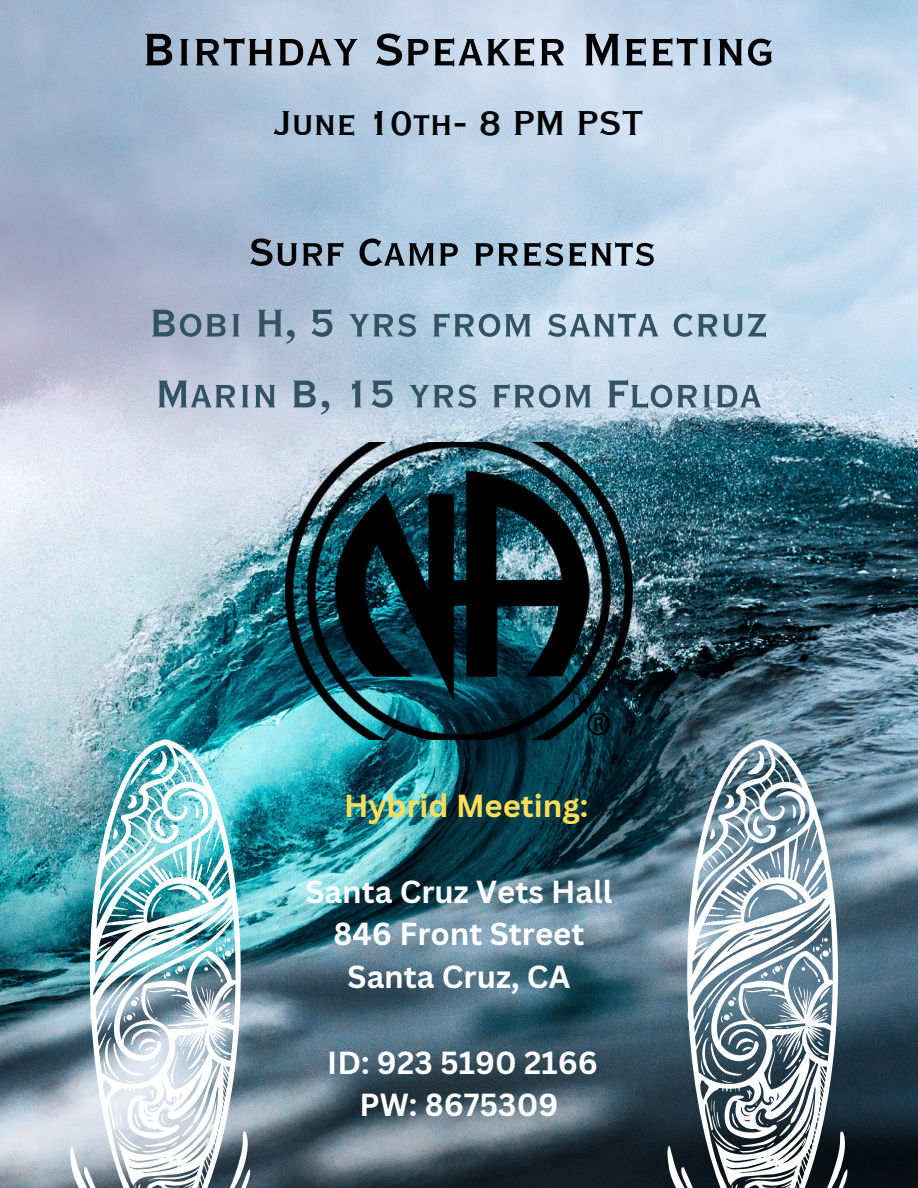
<style>
.page{position:relative;width:918px;height:1188px;background:#fff}
.page>*{position:absolute;margin:0;border:0;box-sizing:border-box;transform-origin:0 0}
.t1{font:60px "Copperplate Gothic LT Pro 30 BC";color:#000}
.t2{font:51px "Copperplate Gothic LT Pro 30 BC";color:#325364}
.t3{font:51px "Copperplate Gothic LT Pro 30 BC";color:#000}
.t4{font:45px "Copperplate Gothic LT Pro 30 BC";color:#000}
.t5{font:700 31.05px "Canva Sans";color:#fff}
.t6{font:700 31.05px "Canva Sans";color:#ffde59}
</style>
<div class="page">
<img style="left:0;top:0;width:918px;height:1188px">
<img style="left:90px;top:739px;width:151px;height:449px">
<svg style="left:226px;top:1131px;width:24px;height:57px"></svg>
<svg style="left:70px;top:1146px;width:30px;height:42px"></svg>
<svg style="left:687px;top:739px;width:152px;height:449px"></svg>
<svg style="left:823px;top:1131px;width:24px;height:57px"></svg>
<svg style="left:667px;top:1146px;width:30px;height:42px"></svg>
<img style="left:286px;top:443px;width:346px;height:297px">
<p class="t1" style="left:142px;top:22px;width:635px">Birthday Speaker Meeting</p>
<p class="t4" style="left:274px;top:102px;width:371px">June 10th- 8 PM PST</p>
<p class="t3" style="left:249px;top:229px;width:409px">Surf Camp presents</p>
<p class="t2" style="left:150px;top:299px;width:620px">Bobi H, 5 yrs from santa cruz</p>
<p class="t2" style="left:156px;top:370px;width:608px">Marin B, 15 yrs from Florida</p>
<p class="t6" style="left:344px;top:784px;width:246px">Hybrid Meeting:</p>
<p class="t5" style="left:305px;top:870px;width:309px">Santa Cruz Vets Hall</p>
<p class="t5" style="left:334px;top:912px;width:252px">846 Front Street</p>
<p class="t5" style="left:348px;top:955px;width:224px">Santa Cruz, CA</p>
<p class="t5" style="left:327px;top:1041px;width:272px">ID: 923 5190 2166</p>
<p class="t5" style="left:360px;top:1083px;width:200px">PW: 8675309</p>
</div>
